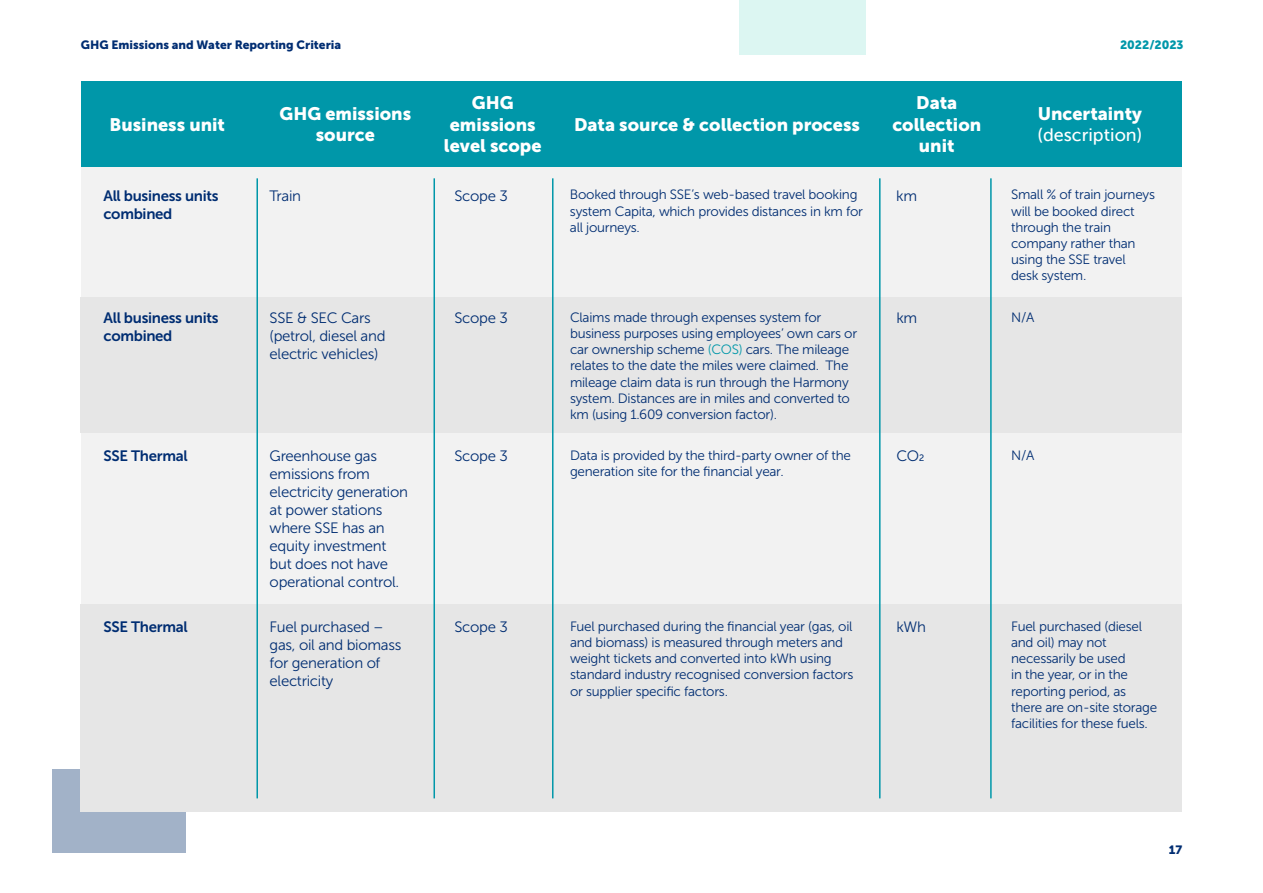
<style>
.page{position:relative;width:1263px;height:893px;background:#fff}
.page>*{position:absolute;margin:0;border:0;box-sizing:border-box;transform-origin:0 0}
.t1{font:18px "Museo Sans 900";color:#fff}
.t2{font:18px "Museo Sans 500";color:#fff}
.Intro_para{font:15px/18px "Museo Sans 300";letter-spacing:-.02em;color:#002d72}
.Intro_para-2{font:15px/18px "Museo Sans 700";letter-spacing:-.02em;color:#002d72}
.Intro_para-3{font:13.5px/16.2px "Museo Sans 300";letter-spacing:-.02em;color:#002d72}
.t3{font:12px "Museo Sans 900";color:#002d72}
.t4{font:12px "Museo Sans 900";color:#0097a9}
.s1{color:#0097a9}
</style>
<div class="page">
<div style="left:739px;top:0;width:126px;height:54px;background:#dcf6f2"></div>
<div style="left:53px;top:770px;width:133px;height:83px;background:#a2b2c8"></div>
<div style="left:81px;top:81px;width:1101px;height:731px;background:#f2f2f2"></div>
<div style="left:81px;top:297px;width:1101px;height:135px;background:#e6e6e6"></div>
<div style="left:81px;top:605px;width:1101px;height:207px;background:#e6e6e6"></div>
<div style="left:81px;top:81px;width:1101px;height:86px;background:#0097a9"></div>
<hr style="left:256px;top:178px;width:2px;height:620px;background:#0097a9">
<hr style="left:433px;top:178px;width:2px;height:620px;background:#0097a9">
<hr style="left:552px;top:178px;width:1px;height:620px;background:#0097a9">
<hr style="left:879px;top:178px;width:1px;height:620px;background:#0097a9">
<hr style="left:990px;top:178px;width:2px;height:620px;background:#0097a9">
<p class="t3" style="left:81px;top:38px;width:262px">GHG Emissions and Water Reporting Criteria</p>
<p class="t4" style="left:1120px;top:38px;width:65px">2022/2023</p>
<p class="t1" style="left:472px;top:92px;width:43px">GHG</p>
<p class="t1" style="left:450px;top:114px;width:87px">emissions</p>
<p class="t1" style="left:444px;top:136px;width:99px">level scope</p>
<p class="t1" style="left:279px;top:103px;width:133px">GHG emissions</p>
<p class="t1" style="left:316px;top:125px;width:61px">source</p>
<p class="t1" style="left:110px;top:114px;width:117px">Business unit</p>
<p class="t1" style="left:574px;top:114px;width:287px">Data source &amp; collection process</p>
<p class="t1" style="left:916px;top:92px;width:43px">Data</p>
<p class="t1" style="left:892px;top:114px;width:90px">collection</p>
<p class="t1" style="left:919px;top:136px;width:37px">unit</p>
<p class="t1" style="left:1038px;top:103px;width:106px">Uncertainty</p>
<p class="t2" style="left:1037px;top:125px;width:106px">(description)</p>
<p class="Intro_para-2" style="left:103px;top:186px;width:117px">All business units combined</p>
<p class="Intro_para-3" style="left:570px;top:187px;width:295px">Booked through SSE’s web-based travel booking system Capita, which provides distances in km for all journeys.</p>
<p class="Intro_para-3" style="left:1011px;top:187px;width:145px">Small % of train journeys will be booked direct through the train company rather than using the SSE travel desk system.</p>
<p class="Intro_para" style="left:270px;top:187px;width:33px">Train</p>
<p class="Intro_para" style="left:454px;top:187px;width:55px">Scope 3</p>
<p class="Intro_para" style="left:896px;top:187px;width:22px">km</p>
<p class="Intro_para-2" style="left:103px;top:309px;width:117px">All business units combined</p>
<p class="Intro_para" style="left:270px;top:309px;width:117px">SSE &amp; SEC Cars (petrol, diesel and electric vehicles)</p>
<p class="Intro_para" style="left:454px;top:309px;width:55px">Scope 3</p>
<p class="Intro_para-3" style="left:570px;top:309px;width:289px">Claims made through expenses system for business purposes using employees’ own cars or car ownership scheme <span class="s1">(COS)</span> cars. The mileage relates to the date the miles were claimed. The mileage claim data is run through the Harmony system. Distances are in miles and converted to km (using 1.609 conversion factor).</p>
<p class="Intro_para" style="left:896px;top:309px;width:22px">km</p>
<p class="Intro_para-3" style="left:1011px;top:309px;width:25px">N/A</p>
<p class="Intro_para-2" style="left:103px;top:447px;width:86px">SSE Thermal</p>
<p class="Intro_para" style="left:270px;top:447px;width:140px">Greenhouse gas emissions from electricity generation at power stations where SSE has an equity investment but does not have operational control.</p>
<p class="Intro_para" style="left:454px;top:447px;width:55px">Scope 3</p>
<p class="Intro_para-3" style="left:570px;top:447px;width:282px">Data is provided by the third-party owner of the generation site for the financial year.</p>
<p class="Intro_para" style="left:896px;top:447px;width:30px">CO2</p>
<p class="Intro_para-3" style="left:1011px;top:447px;width:25px">N/A</p>
<p class="Intro_para-2" style="left:103px;top:618px;width:86px">SSE Thermal</p>
<p class="Intro_para" style="left:270px;top:618px;width:133px">Fuel purchased – gas, oil and biomass for generation of electricity</p>
<p class="Intro_para" style="left:454px;top:618px;width:55px">Scope 3</p>
<p class="Intro_para-3" style="left:570px;top:618px;width:285px">Fuel purchased during the financial year (gas, oil and biomass) is measured through meters and weight tickets and converted into kWh using standard industry recognised conversion factors or supplier specific factors.</p>
<p class="Intro_para" style="left:896px;top:618px;width:31px">kWh</p>
<p class="Intro_para-3" style="left:1011px;top:618px;width:148px">Fuel purchased (diesel and oil) may not necessarily be used<br>in the year, or in the reporting period, as there are on-site storage facilities for these fuels.</p>
<p class="t3" style="left:1169px;top:843px;width:15px">17</p>
</div>
